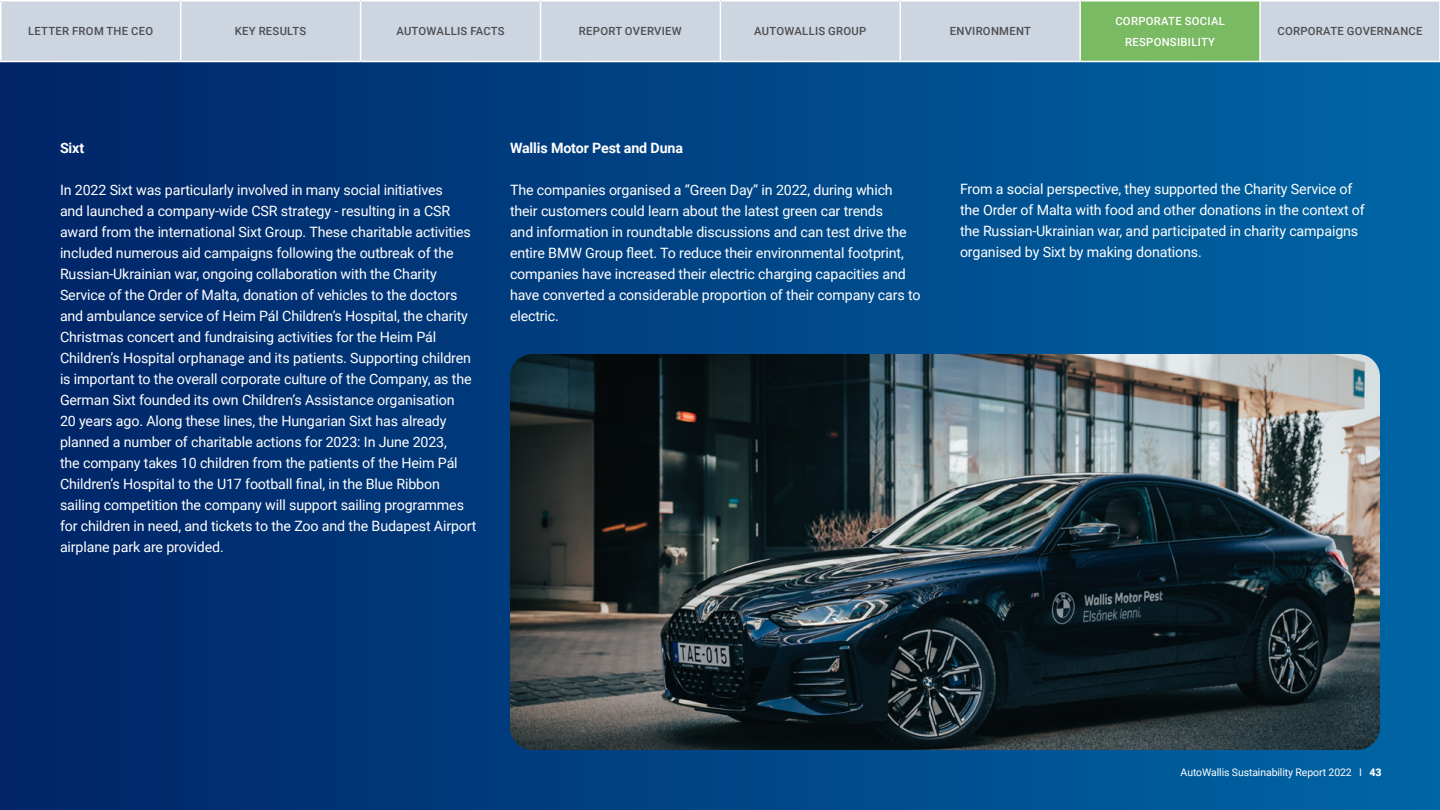
<style>
.page{position:relative;width:1440px;height:810px;background:#fff}
.page>*{position:absolute;margin:0;border:0;box-sizing:border-box;transform-origin:0 0}
.t1{font:14.25px/21px "Roboto";letter-spacing:-.01em;color:#fff}
.t2{font:700 14.25px "Roboto";letter-spacing:-.01em;color:#fff}
.t3{font:500 11.25px "Roboto";letter-spacing:.025em;color:#4e4d51}
.t4{font:500 11.25px/21px "Roboto";letter-spacing:.025em;color:#fff;text-align:center}
.t5{font:10.5px "Roboto";letter-spacing:-.01em;color:#fff}
.s1{font-weight:900}
</style>
<div class="page">
<div style="left:0;top:0;width:1440px;height:810px;background:linear-gradient(to right,#002467,#0066a5)"></div>
<div style="left:2px;top:2px;width:1437px;height:59px;background:#ccd5e0"></div>
<div style="left:1080px;top:1px;width:180px;height:61px;background:#7aba63"></div>
<hr style="left:0;top:0;width:181px;height:2px;background:#fff">
<hr style="left:0;top:2px;width:2px;height:59px;background:#fff">
<hr style="left:181px;top:0;width:180px;height:2px;background:#fff">
<hr style="left:180px;top:2px;width:1px;height:59px;background:#fff">
<hr style="left:1260px;top:0;width:180px;height:2px;background:#fff">
<hr style="left:1439px;top:2px;width:1px;height:59px;background:#fff">
<hr style="left:0;top:61px;width:181px;height:1px;background:#fff">
<hr style="left:181px;top:61px;width:180px;height:1px;background:#fff">
<hr style="left:1260px;top:61px;width:180px;height:1px;background:#fff">
<hr style="left:361px;top:0;width:179px;height:2px;background:#fff">
<hr style="left:360px;top:2px;width:1px;height:59px;background:#fff">
<hr style="left:361px;top:61px;width:179px;height:1px;background:#fff">
<hr style="left:540px;top:0;width:180px;height:2px;background:#fff">
<hr style="left:540px;top:2px;width:1px;height:59px;background:#fff">
<hr style="left:540px;top:61px;width:180px;height:1px;background:#fff">
<hr style="left:720px;top:0;width:180px;height:2px;background:#fff">
<hr style="left:720px;top:2px;width:1px;height:59px;background:#fff">
<hr style="left:720px;top:61px;width:180px;height:1px;background:#fff">
<hr style="left:1080px;top:0;width:180px;height:2px;background:#fff">
<hr style="left:1259px;top:2px;width:2px;height:59px;background:#fff">
<hr style="left:1080px;top:61px;width:180px;height:1px;background:#fff">
<hr style="left:900px;top:0;width:180px;height:2px;background:#fff">
<hr style="left:900px;top:2px;width:1px;height:59px;background:#fff">
<hr style="left:1079px;top:2px;width:2px;height:59px;background:#fff">
<hr style="left:900px;top:61px;width:180px;height:1px;background:#fff">
<img style="left:510px;top:354px;width:870px;height:396px">
<p class="t3" style="left:28px;top:23px;width:127px">LETTER FROM THE CEO</p>
<p class="t3" style="left:235px;top:23px;width:73px">KEY RESULTS</p>
<p class="t3" style="left:396px;top:23px;width:110px">AUTOWALLIS FACTS</p>
<p class="t3" style="left:579px;top:23px;width:104px">REPORT OVERVIEW</p>
<p class="t3" style="left:754px;top:23px;width:114px">AUTOWALLIS GROUP</p>
<p class="t3" style="left:950px;top:23px;width:83px">ENVIRONMENT</p>
<p class="t4" style="left:1115px;top:10px;width:111px">CORPORATE SOCIAL<br>RESPONSIBILITY</p>
<p class="t3" style="left:1277px;top:23px;width:147px">CORPORATE GOVERNANCE</p>
<p class="t2" style="left:60px;top:138px;width:26px">Sixt</p>
<p class="t1" style="left:60px;top:179px;width:418px">In 2022 Sixt was particularly involved in many social initiatives<br>and launched a company-wide CSR strategy - resulting in a CSR award from the international Sixt Group. These charitable activities included numerous aid campaigns following the outbreak of the Russian-Ukrainian war, ongoing collaboration with the Charity Service of the Order of Malta, donation of vehicles to the doctors and ambulance service of Heim Pál Children’s Hospital, the charity Christmas concert and fundraising activities for the Heim Pál Children’s Hospital orphanage and its patients. Supporting children is important to the overall corporate culture of the Company, as the German Sixt founded its own Children’s Assistance organisation<br>20 years ago. Along these lines, the Hungarian Sixt has already planned a number of charitable actions for 2023: In June 2023,<br>the company takes 10 children from the patients of the Heim Pál Children’s Hospital to the U17 football final, in the Blue Ribbon sailing competition the company will support sailing programmes for children in need, and tickets to the Zoo and the Budapest Airport airplane park are provided.</p>
<p class="t2" style="left:510px;top:138px;width:174px">Wallis Motor Pest and Duna</p>
<p class="t1" style="left:510px;top:179px;width:412px">The companies organised a “Green Day” in 2022, during which their customers could learn about the latest green car trends<br>and information in roundtable discussions and can test drive the entire BMW Group fleet. To reduce their environmental footprint, companies have increased their electric charging capacities and have converted a considerable proportion of their company cars to electric.</p>
<p class="t1" style="left:960px;top:178px;width:406px">From a social perspective, they supported the Charity Service of the Order of Malta with food and other donations in the context of the Russian-Ukrainian war, and participated in charity campaigns organised by Sixt by making donations.</p>
<p class="t5" style="left:1181px;top:765px;width:202px">AutoWallis Sustainability Report 2022 I <span class="s1">43</span></p>
</div>
